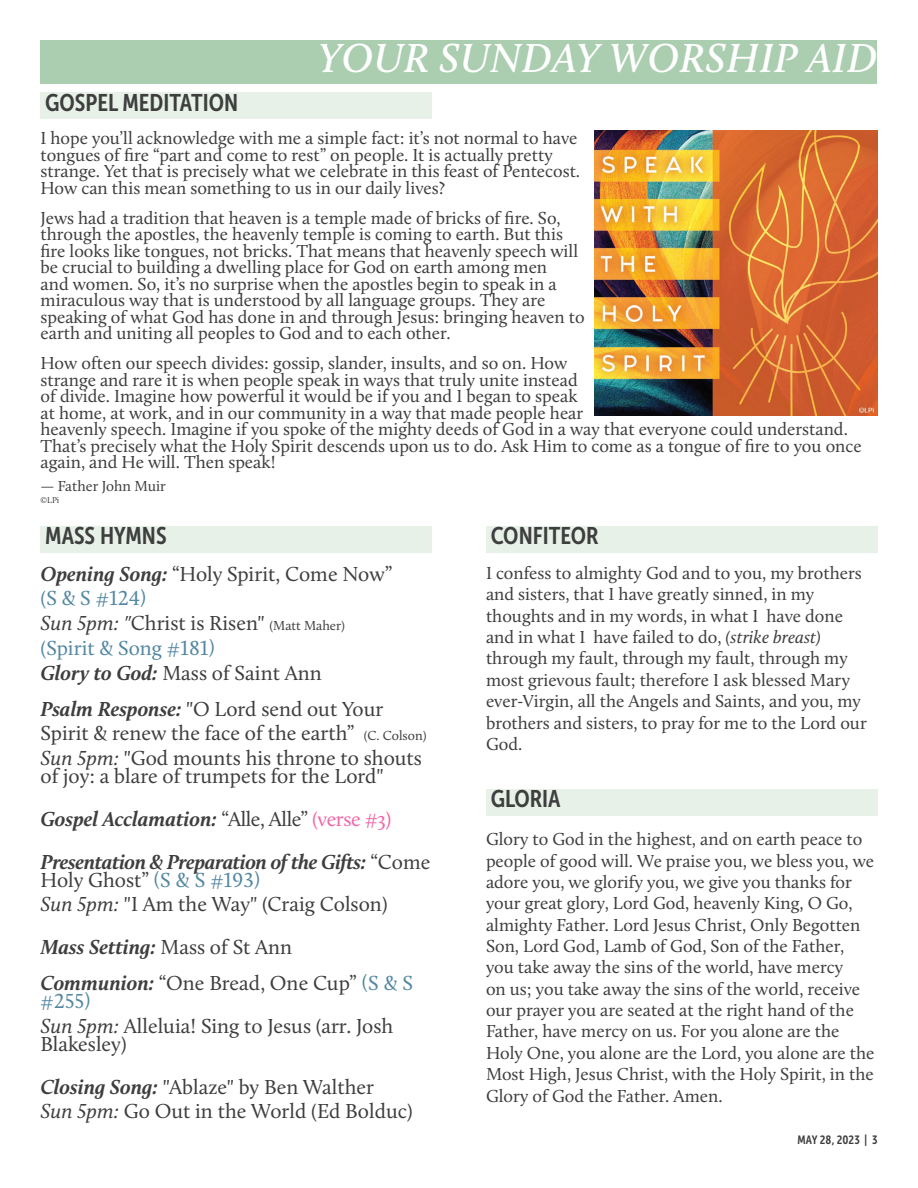
<style>
.page{position:relative;width:918px;height:1188px;background:#fff}
.page>*{position:absolute;margin:0;border:0;box-sizing:border-box;transform-origin:0 0}
.t1{font:italic 600 42px "Calluna";letter-spacing:.015em;color:#fff}
.t2{font:24px "Museo Sans Cond 700";color:#3e3e3f}
.t3{font:21px/24.8px "Calluna";color:#3e3e3f}
.t4{font:italic 700 21px/42.8px "Calluna";letter-spacing:-.02em;color:#3e3e3f}
.t5{font:18px/21.3px "Calluna";color:#3e3e3f}
.t6{font:15px "Calluna";color:#3e3e3f}
.t7{font:12px "Museo Sans Cond 700";letter-spacing:.005em;color:#3e3e3f}
.t8{font:8.7px "Calluna";color:#3e3e3f}
.s1{font-weight:700;font-style:italic}
.s2{color:#5387a2}
.s3{font-style:italic}
.s4{font-size:13.5px}
.s5{font-weight:400;font-style:normal}
.s6{font-weight:400;font-style:normal;color:#f166a7}
</style>
<div class="page">
<div style="left:40px;top:93px;width:392px;height:26px;background:#e7f1e8"></div>
<div style="left:486px;top:789px;width:392px;height:26px;background:#e7f1e8"></div>
<div style="left:486px;top:526px;width:392px;height:26px;background:#e7f1e8"></div>
<div style="left:40px;top:526px;width:392px;height:26px;background:#e7f1e8"></div>
<div style="left:40px;top:40px;width:838px;height:44px;background:#aaceaf"></div>
<img style="left:594px;top:131px;width:284px;height:285px">
<h2 class="t2" style="left:45px;top:89px;width:194px">GOSPEL MEDITATION</h2>
<h1 class="t1" style="left:318px;top:32px;width:561px">YOUR SUNDAY WORSHIP AID</h1>
<p class="t5" style="left:40px;top:130px;width:541px;line-height:16.5px">I hope you’ll acknowledge with me a simple fact: it’s not normal to have tongues of fire “part and come to rest” on people. It is actually pretty strange. Yet that is precisely what we celebrate in this feast of Pentecost.<br>How can this mean something to us in our daily lives?</p>
<p class="t5" style="left:40px;top:209px;width:546px;line-height:16.5px">Jews had a tradition that heaven is a temple made of bricks of fire. So, through the apostles, the heavenly temple is coming to earth. But this fire looks like tongues, not bricks. That means that heavenly speech will be crucial to building a dwelling place for God on earth among men<br>and women. So, it’s no surprise when the apostles begin to speak in a miraculous way that is understood by all language groups. They are speaking of what God has done in and through Jesus: bringing heaven to earth and uniting all peoples to God and to each other.</p>
<p class="t5" style="left:40px;top:355px;width:823px;line-height:16.5px">How often our speech divides: gossip, slander, insults, and so on. How<br>strange and rare it is when people speak in ways that truly unite instead<br>of divide. Imagine how powerful it would be if you and I began to speak<br>at home, at work, and in our community in a way that made people hear<br>heavenly speech. Imagine if you spoke of the mighty deeds of God in a way that everyone could understand.<br>That’s precisely what the Holy Spirit descends upon us to do. Ask Him to come as a tongue of fire to you once again, and He will. Then speak!</p>
<p class="t6" style="left:40px;top:477px;width:127px">— Father John Muir</p>
<p class="t8" style="left:40px;top:495px;width:20px">©LPi</p>
<h2 class="t2" style="left:45px;top:522px;width:123px">MASS HYMNS</h2>
<h2 class="t2" style="left:491px;top:522px;width:109px">CONFITEOR</h2>
<p class="t3" style="left:40px;top:561px;width:353px"><span class="s1">Opening Song:</span> “Holy Spirit, Come Now” <span class="s2">(S &amp; S #124)<br></span><span class="s3">Sun 5pm: "</span>Christ is Risen" <span class="s4">(Matt Maher) </span><span class="s2">(Spirit &amp; Song #181)<br></span><span class="s1">Glory to God:</span> Mass of Saint Ann</p>
<p class="t3" style="left:40px;top:696px;width:388px"><span class="s1">Psalm Response:</span> "O Lord send out Your<br>Spirit &amp; renew the face of the earth” <span class="s4">(C. Colson)<br></span><span class="s3">Sun 5pm:</span> "God mounts his throne to shouts</p>
<p class="t4" style="left:40px;top:754px;width:391px"><span class="s5">of joy: a blare of trumpets for the Lord"<br></span>Gospel Acclamation: <span class="s5">“Alle, Alle”</span> <span class="s6">(verse #3)<br></span>Presentation &amp; Preparation of the Gifts: <span class="s5">“Come</span></p>
<p class="t3" style="left:40px;top:867px;width:349px">Holy Ghost” <span class="s2">(S &amp; S #193)<br></span><span class="s3">Sun 5pm:</span> "I Am the Way" (Craig Colson)</p>
<p class="t3" style="left:40px;top:929px;width:374px;line-height:36px"><span class="s1">Mass Setting:</span> Mass of St Ann<br><span class="s1">Communion:</span> “One Bread, One Cup” <span class="s2">(S &amp; S</span></p>
<p class="t3" style="left:40px;top:988px;width:354px"><span class="s2">#255)<br></span><span class="s3">Sun 5pm:</span> Alleluia! Sing to Jesus (arr. Josh</p>
<p class="t3" style="left:40px;top:1022px;width:335px;line-height:42.8px">Blakesley)<br><span class="s1">Closing Song:</span> "Ablaze" by Ben Walther</p>
<p class="t3" style="left:40px;top:1099px;width:374px"><span class="s3">Sun 5pm:</span> Go Out in the World (Ed Bolduc)</p>
<p class="t5" style="left:486px;top:562px;width:382px">I confess to almighty God and to you, my brothers and sisters, that I have greatly sinned, in my thoughts and in my words, in what I have done and in what I have failed to do, <span class="s3">(strike breast) </span>through my fault, through my fault, through my most grievous fault; therefore I ask blessed Mary ever-Virgin, all the Angels and Saints, and you, my brothers and sisters, to pray for me to the Lord our God.</p>
<h2 class="t2" style="left:491px;top:785px;width:71px">GLORIA</h2>
<p class="t5" style="left:486px;top:828px;width:390px">Glory to God in the highest, and on earth peace to people of good will. We praise you, we bless you, we adore you, we glorify you, we give you thanks for your great glory, Lord God, heavenly King, O Go, almighty Father. Lord Jesus Christ, Only Begotten Son, Lord God, Lamb of God, Son of the Father, you take away the sins of the world, have mercy<br>on us; you take away the sins of the world, receive our prayer you are seated at the right hand of the Father, have mercy on us. For you alone are the Holy One, you alone are the Lord, you alone are the Most High, Jesus Christ, with the Holy Spirit, in the Glory of God the Father. Amen.</p>
<p class="t7" style="left:797px;top:1133px;width:82px">MAY 28, 2023 | 3</p>
</div>
